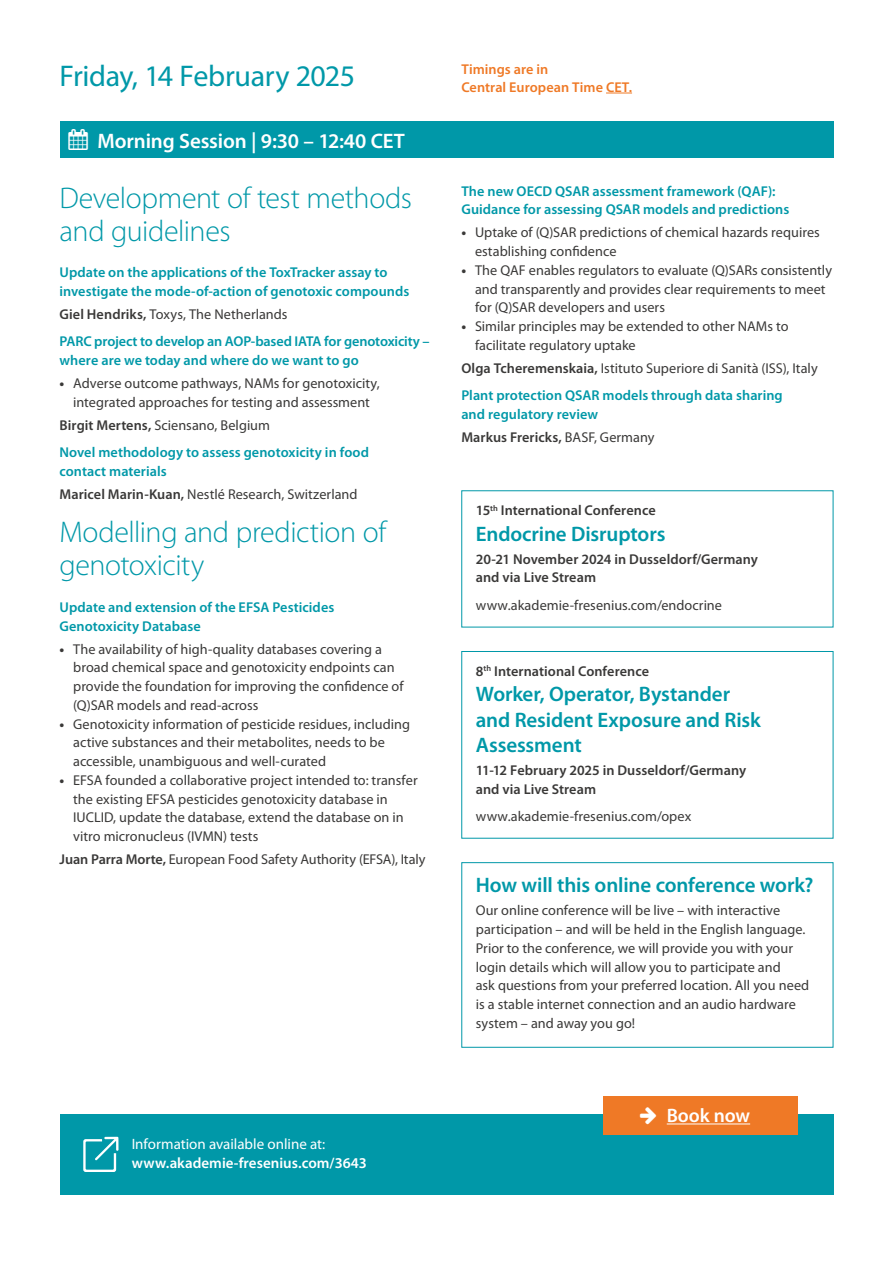
<style>
.page{position:relative;width:893px;height:1263px;background:#fff}
.page>*{position:absolute;margin:0;border:0;box-sizing:border-box;transform-origin:0 0}
.Headlines{font:300 30px/33px "Myriad Pro";letter-spacing:-.015em;color:#0098a8}
.t1{font:30px "Myriad Pro";letter-spacing:-.015em;color:#0098a8}
.Zwischenüberschriften{font:600 21px/25.2px "Myriad Pro";letter-spacing:-.005em;color:#0098a8}
.t2{font:600 21px "Myriad Pro";letter-spacing:-.005em;color:#fff}
.t3{font:600 19.5px "Myriad Pro";letter-spacing:-.005em;color:#fff}
.t4{font:600 15px "Myriad Pro";color:#fff}
.t5{font:15px "Myriad Pro";color:#fff}
.Fließtext{font:14.25px/18.8px "Myriad Pro";color:#3a3938}
.Vortragstitel{font:600 14.25px/18.8px "Myriad Pro";letter-spacing:.005em;color:#0098a8}
.Vortragstitel-2{font:600 14.25px/18.8px "Myriad Pro";letter-spacing:.005em;color:#3a3938}
.Fließtext-2{font:600 14.25px/18.8px "Myriad Pro";letter-spacing:.005em;color:#3a3938}
.Vortragstitel-3{font:14.25px "Myriad Pro";letter-spacing:.005em;color:#3a3938}
.t6{font:600 14.25px/17.1px "Myriad Pro";letter-spacing:.005em;color:#ef7926}
.s1{font-weight:600}
.s2{font-weight:700}
.s3{font-weight:400}
</style>
<div class="page">
<div style="left:60px;top:121px;width:773px;height:37px;background:#0098a8"></div>
<div style="left:461px;top:862px;width:372px;height:186px;border:1px solid #0098a8"></div>
<div style="left:461px;top:651px;width:372px;height:187px;border:1px solid #0098a8"></div>
<div style="left:60px;top:1115px;width:773px;height:80px;background:#0098a8"></div>
<svg style="left:83px;top:1137px;width:35px;height:35px"></svg>
<div style="left:603px;top:1096px;width:195px;height:38px;background:#ef7926"></div>
<hr style="left:667px;top:1123px;width:83px;height:1px;background:#fff">
<svg style="left:606px;top:93px;width:26px;height:1px"></svg>
<p class="t1" style="left:60px;top:58px;width:297px">Friday, 14 February 2025</p>
<p class="t2" style="left:69px;top:128px;width:338px">▲ Morning Session | 9:30 – 12:40 CET</p>
<p class="Headlines" style="left:60px;top:181px;width:354px">Development of test methods and guidelines</p>
<p class="Vortragstitel" style="left:60px;top:263px;width:351px">Update on the applications of the ToxTracker assay to investigate the mode-of-action of genotoxic compounds</p>
<p class="Fließtext" style="left:60px;top:305px;width:230px"><span class="s1">Giel Hendriks,</span> Toxys, The Netherlands</p>
<p class="Vortragstitel" style="left:60px;top:332px;width:372px">PARC project to develop an AOP-based IATA for genotoxicity – where are we today and where do we want to go</p>
<p class="Fließtext" style="left:60px;top:374px;width:322px;text-align:center"><span class="s2">•</span> Adverse outcome pathways, NAMs for genotoxicity, integrated approaches for testing and assessment</p>
<p class="Fließtext" style="left:60px;top:415px;width:212px"><span class="s1">Birgit Mertens,</span> Sciensano, Belgium</p>
<p class="Vortragstitel" style="left:60px;top:442px;width:311px">Novel methodology to assess genotoxicity in food contact materials</p>
<p class="Fließtext" style="left:60px;top:484px;width:300px"><span class="s1">Maricel Marin-Kuan,</span> Nestlé Research, Switzerland</p>
<p class="Headlines" style="left:60px;top:516px;width:328px">Modelling and prediction of genotoxicity</p>
<p class="Vortragstitel" style="left:60px;top:597px;width:276px">Update and extension of the EFSA Pesticides<br>Genotoxicity Database</p>
<p class="Fließtext" style="left:73px;top:639px;width:332px;text-indent:-14px"><span class="s2">•</span> The availability of high-quality databases covering a broad chemical space and genotoxicity endpoints can provide the foundation for improving the confidence of (Q)SAR models and read-across</p>
<p class="Fließtext" style="left:73px;top:714px;width:338px;text-indent:-14px"><span class="s2">•</span> Genotoxicity information of pesticide residues, including active substances and their metabolites, needs to be accessible, unambiguous and well-curated</p>
<p class="Fließtext" style="left:73px;top:770px;width:346px;text-indent:-14px"><span class="s2">•</span> EFSA founded a collaborative project intended to: transfer the existing EFSA pesticides genotoxicity database in IUCLID, update the database, extend the database on in vitro micronucleus (IVMN) tests</p>
<p class="Fließtext" style="left:60px;top:850px;width:367px"><span class="s1">Juan Parra Morte,</span> European Food Safety Authority (EFSA), Italy</p>
<p class="t5" style="left:132px;top:1134px;width:195px">Information available online at:</p>
<p class="t4" style="left:132px;top:1154px;width:237px">www.akademie-fresenius.com/3643</p>
<p class="t6" style="left:461px;top:61px;width:172px">Timings are in<br>Central European Time CET.</p>
<p class="Vortragstitel" style="left:461px;top:181px;width:329px">The new OECD QSAR assessment framework (QAF):<br>Guidance for assessing QSAR models and predictions</p>
<p class="Fließtext" style="left:475px;top:223px;width:346px;text-indent:-14px"><span class="s2">•</span> Uptake of (Q)SAR predictions of chemical hazards requires establishing confidence</p>
<p class="Fließtext" style="left:475px;top:261px;width:359px;text-indent:-14px"><span class="s2">•</span> The QAF enables regulators to evaluate (Q)SARs consistently and transparently and provides clear requirements to meet for (Q)SAR developers and users</p>
<p class="Fließtext" style="left:475px;top:317px;width:315px;text-indent:-14px"><span class="s2">•</span> Similar principles may be extended to other NAMs to facilitate regulatory uptake</p>
<p class="Fließtext" style="left:461px;top:359px;width:358px"><span class="s1">Olga Tcheremenskaia,</span> Istituto Superiore di Sanità (ISS), Italy</p>
<p class="Vortragstitel" style="left:461px;top:386px;width:323px">Plant protection QSAR models through data sharing and regulatory review</p>
<p class="Fließtext-2" style="left:461px;top:427px;width:195px">Markus Frericks, <span class="s3">BASF, Germany</span></p>
<p class="Vortragstitel-2" style="left:476px;top:501px;width:181px">15<sup>th</sup> International Conference</p>
<p class="Zwischenüberschriften" style="left:476px;top:520px;width:191px">Endocrine Disruptors</p>
<p class="Fließtext-2" style="left:476px;top:549px;width:284px">20-21 November 2024 in Dusseldorf/Germany and via Live Stream</p>
<p class="Vortragstitel-3" style="left:476px;top:596px;width:248px">www.akademie-fresenius.com/endocrine</p>
<p class="Vortragstitel-2" style="left:476px;top:662px;width:175px">8<sup>th</sup> International Conference</p>
<p class="Zwischenüberschriften" style="left:476px;top:681px;width:287px">Worker, Operator, Bystander and Resident Exposure and Risk<br>Assessment</p>
<p class="Vortragstitel-2" style="left:476px;top:760px;width:272px">11-12 February 2025 in Dusseldorf/Germany and via Live Stream</p>
<p class="Vortragstitel-3" style="left:476px;top:807px;width:217px">www.akademie-fresenius.com/opex</p>
<p class="Zwischenüberschriften" style="left:476px;top:872px;width:339px">How will this online conference work?</p>
<p class="Fließtext" style="left:476px;top:901px;width:335px">Our online conference will be live – with interactive participation – and will be held in the English language.<br>Prior to the conference, we will provide you with your login details which will allow you to participate and<br>ask questions from your preferred location. All you need is a stable internet connection and an audio hardware system – and away you go!</p>
<p class="t3" style="left:667px;top:1103px;width:85px">Book now</p>
</div>
